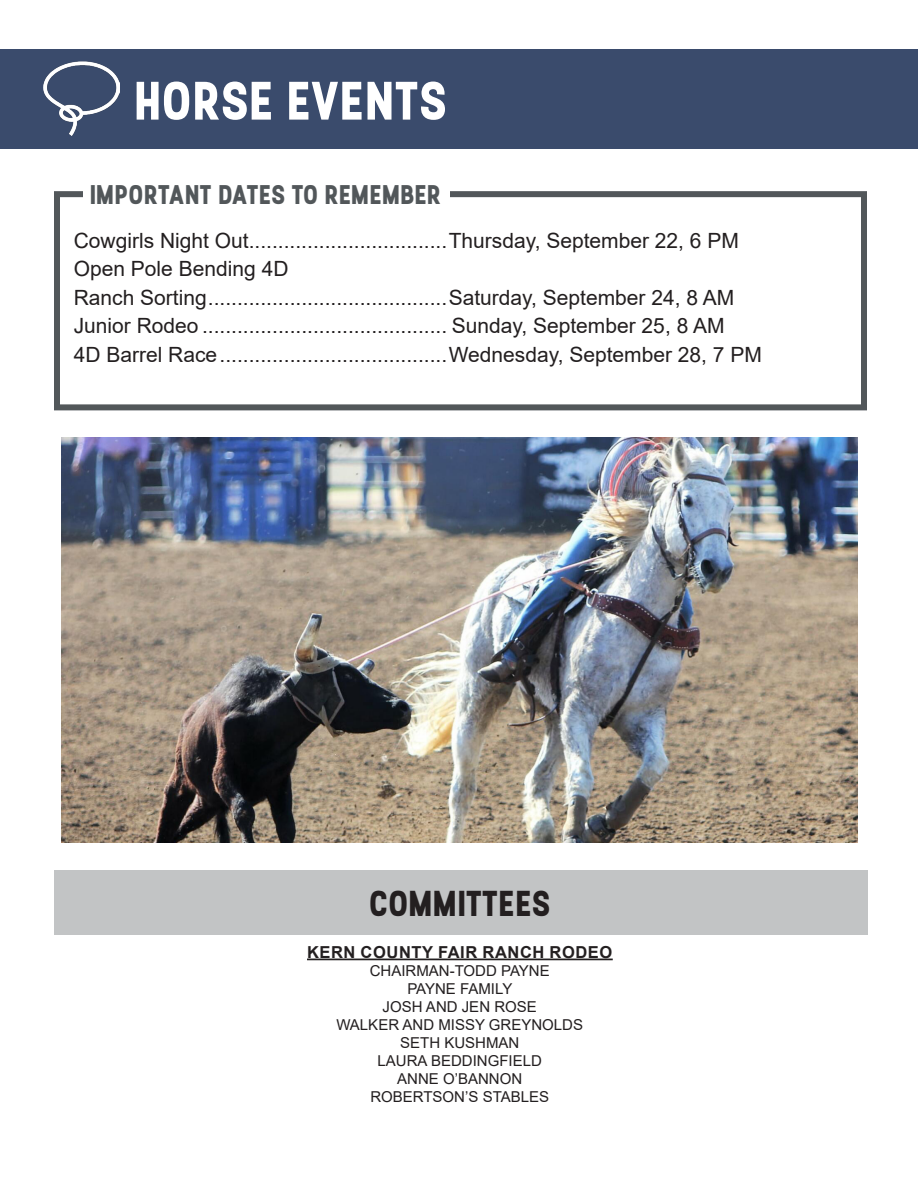
<style>
.page{position:relative;width:918px;height:1188px;background:#fff}
.page>*{position:absolute;margin:0;border:0;box-sizing:border-box;transform-origin:0 0}
.t1{font:700 54px "Stellar";color:#fff}
.t2{font:700 36px "Stellar";color:#231f20}
.t3{font:700 27px "Stellar";color:#52575a}
.t4{font:21px "Arial";color:#231f20}
.t5{font:700 16.5px "Arial";letter-spacing:.035em;color:#231f20}
.t6{font:15px "Arial";color:#231f20}
</style>
<div class="page">
<div style="left:54px;top:191px;width:813px;height:219px;border:6px solid #52575a"></div>
<div style="left:0;top:50px;width:918px;height:99px;background:#3a4b6c"></div>
<div style="left:83px;top:184px;width:366px;height:37px;background:#fff"></div>
<img style="left:44px;top:61px;width:76px;height:75px">
<div style="left:55px;top:871px;width:813px;height:64px;background:#c2c4c5"></div>
<hr style="left:307px;top:959px;width:306px;height:1px;background:#231f20">
<img style="left:62px;top:438px;width:796px;height:405px">
<p class="t1" style="left:135px;top:66px;width:315px">HORSE EVENTS</p>
<p class="t3" style="left:90px;top:177px;width:353px">IMPORTANT DATES TO REMEMBER</p>
<p class="t4" style="left:74px;top:226px;width:667px">Cowgirls Night Out..................................Thursday, September 22, 6 PM</p>
<p class="t4" style="left:74px;top:254px;width:216px">Open Pole Bending 4D</p>
<p class="t4" style="left:74px;top:283px;width:662px">Ranch Sorting.........................................Saturday, September 24, 8 AM</p>
<p class="t4" style="left:74px;top:311px;width:652px">Junior Rodeo .......................................... Sunday, September 25, 8 AM</p>
<p class="t4" style="left:74px;top:340px;width:690px">4D Barrel Race.......................................Wednesday, September 28, 7 PM</p>
<p class="t2" style="left:370px;top:880px;width:184px">COMMITTEES</p>
<p class="t5" style="left:307px;top:940px;width:307px">KERN COUNTY FAIR RANCH RODEO</p>
<p class="t6" style="left:370px;top:960px;width:182px">CHAIRMAN-TODD PAYNE</p>
<p class="t6" style="left:407px;top:978px;width:107px">PAYNE FAMILY</p>
<p class="t6" style="left:383px;top:996px;width:156px">JOSH AND JEN ROSE</p>
<p class="t6" style="left:336px;top:1014px;width:248px">WALKER AND MISSY GREYNOLDS</p>
<p class="t6" style="left:400px;top:1032px;width:121px">SETH KUSHMAN</p>
<p class="t6" style="left:378px;top:1050px;width:166px">LAURA BEDDINGFIELD</p>
<p class="t6" style="left:397px;top:1068px;width:127px">ANNE O’BANNON</p>
<p class="t6" style="left:370px;top:1086px;width:180px">ROBERTSON’S STABLES</p>
</div>
